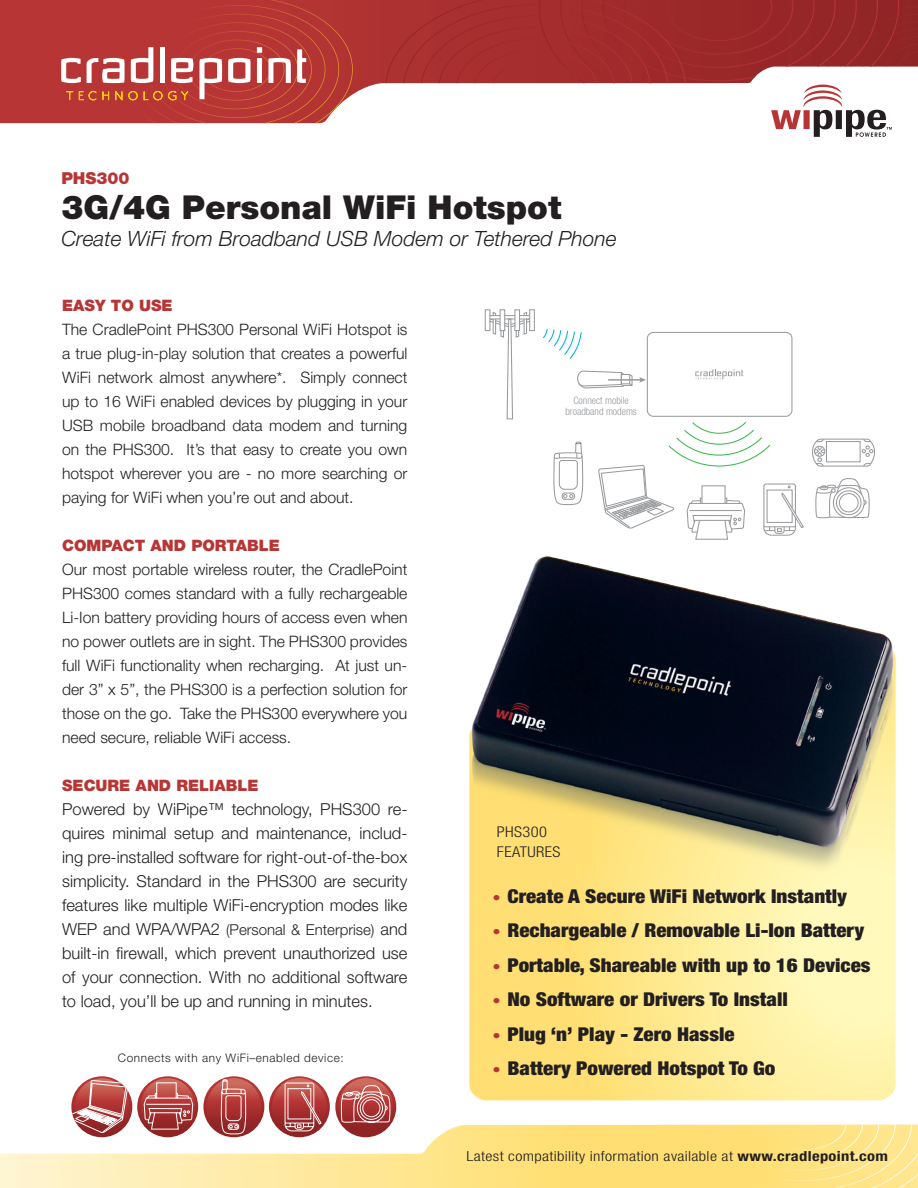
<style>
.page{position:relative;width:918px;height:1188px;background:#fff}
.page>*{position:absolute;margin:0;border:0;box-sizing:border-box;transform-origin:0 0}
.t1{font:900 33px "Helvetica Neue";color:#231f20}
.t2{font:italic 300 21px "Helvetica Neue";color:#231f20}
.t3{font:900 condensed 19.05px "Helvetica Neue";color:#231f20;scale:1.1 1}
.t4{font:300 16.5px/24px "Helvetica Neue";color:#231f20;text-align:justify}
.t5{font:900 16.5px "Helvetica Neue";color:#b83535}
.t6{font:300 15.75px/24px "Helvetica Neue";color:#231f20;text-align:justify}
.t7{font:900 15.75px "Helvetica Neue";color:#b83535}
.t8{font:300 15px "Helvetica Neue";color:#231f20}
.t9{font:300 condensed 14.85px/19.8px "Helvetica Neue";letter-spacing:.025em;color:#231f20;scale:1.11 1}
.t10{font:300 condensed 13.8px "Helvetica Neue";letter-spacing:.02em;color:#231f20;scale:1.19 1}
.t11{font:300 11.7px "Helvetica Neue";letter-spacing:.05em;color:#231f20}
.t12{font:300 condensed 10.35px/11.1px "Helvetica Neue";color:#97999c;text-align:center}
.s1{font-size:16.5px}
.s2{font-size:15px;color:#b83535}
.s3{font-weight:700}
</style>
<div class="page">
<svg style="left:469px;top:878px;width:427px;height:222px"></svg>
<img style="left:469px;top:556px;width:427px;height:322px">
<svg style="left:0;top:0;width:385px;height:123px"></svg>
<svg style="left:385px;top:0;width:533px;height:137px"></svg>
<svg style="left:61px;top:0;width:294px;height:123px"></svg>
<svg style="left:0;top:1125px;width:665px;height:63px"></svg>
<svg style="left:665px;top:1125px;width:253px;height:63px"></svg>
<svg style="left:335px;top:1076px;width:61px;height:61px"></svg>
<svg style="left:338px;top:1078px;width:55px;height:58px"></svg>
<svg style="left:269px;top:1076px;width:61px;height:61px"></svg>
<svg style="left:272px;top:1078px;width:55px;height:58px"></svg>
<svg style="left:203px;top:1076px;width:61px;height:61px"></svg>
<svg style="left:206px;top:1076px;width:55px;height:60px"></svg>
<svg style="left:137px;top:1076px;width:61px;height:61px"></svg>
<svg style="left:140px;top:1078px;width:55px;height:58px"></svg>
<svg style="left:71px;top:1076px;width:58px;height:60px"></svg>
<div style="left:485px;top:309px;width:5px;height:22px;border:1px solid #97999c"></div>
<div style="left:500px;top:309px;width:5px;height:22px;border:1px solid #97999c"></div>
<div style="left:514px;top:309px;width:6px;height:22px;border:1px solid #97999c"></div>
<div style="left:529px;top:309px;width:6px;height:22px;border:1px solid #97999c"></div>
<svg style="left:815px;top:478px;width:55px;height:40px"></svg>
<svg style="left:812px;top:439px;width:63px;height:28px"></svg>
<svg style="left:489px;top:311px;width:315px;height:229px"></svg>
<p class="t5" style="left:61px;top:169px;width:70px">PHS300</p>
<h1 class="t1" style="left:61px;top:187px;width:502px">3G/4G Personal WiFi Hotspot</h1>
<h2 class="t2" style="left:61px;top:226px;width:557px">Create WiFi from Broadband USB Modem or Tethered Phone</h2>
<p class="t7" style="left:62px;top:296px;width:112px">EASY TO USE</p>
<p class="t6" style="left:62px;top:317px;width:347px">The CradlePoint PHS300 Personal WiFi Hotspot is a true plug-in-play solution that creates a powerful WiFi network almost anywhere*. Simply connect up to 16 WiFi enabled devices by plugging in your USB mobile broadband data modem and turning on the PHS300. It’s that easy to create you own hotspot wherever you are - no more searching or paying for WiFi when you’re out and about.</p>
<p class="t7" style="left:62px;top:536px;width:219px">COMPACT AND PORTABLE</p>
<p class="t6" style="left:62px;top:557px;width:347px">Our most portable wireless router, the CradlePoint PHS300 comes standard with a fully rechargeable Li-Ion battery providing hours of access even when no power outlets are in sight. The PHS300 provides full WiFi functionality when recharging. At just un&shy;der 3” x 5”, the PHS300 is a perfection solution for those on the go. Take the PHS300 everywhere you need secure, reliable WiFi access.</p>
<p class="t7" style="left:62px;top:776px;width:198px">SECURE AND RELIABLE</p>
<p class="t4" style="left:62px;top:797px;width:347px">Powered by WiPipe™ technology, PHS300 re&shy;quires minimal setup and maintenance, includ&shy;ing pre-installed software for right-out-of-the-box simplicity. Standard in the PHS300 are security features like multiple WiFi-encryption modes like</p>
<p class="t8" style="left:62px;top:920px;width:347px"><span class="s1">WEP and WPA/WPA2</span> (Personal &amp; Enterprise) <span class="s1">and</span></p>
<p class="t4" style="left:62px;top:941px;width:347px">built-in firewall, which prevent unauthorized use of your connection. With no additional software to load, you’ll be up and running in minutes.</p>
<p class="t11" style="left:118px;top:1050px;width:227px">Connects with any WiFi–enabled device:</p>
<p class="t12" style="left:565px;top:395px;width:73px">Connect mobile broadband modems</p>
<p class="t9" style="left:497px;top:822px;width:59px">PHS300<br>FEATURES</p>
<p class="t3" style="left:492px;top:884px;width:324px"><span class="s2">•</span> Create A Secure WiFi Network Instantly</p>
<p class="t3" style="left:492px;top:919px;width:339px"><span class="s2">•</span> Rechargeable / Removable Li-Ion Battery</p>
<p class="t3" style="left:492px;top:953px;width:345px"><span class="s2">•</span> Portable, Shareable with up to 16 Devices</p>
<p class="t3" style="left:492px;top:988px;width:270px"><span class="s2">•</span> No Software or Drivers To Install</p>
<p class="t3" style="left:492px;top:1022px;width:222px"><span class="s2">•</span> Plug ‘n’ Play - Zero Hassle</p>
<p class="t3" style="left:492px;top:1057px;width:259px"><span class="s2">•</span> Battery Powered Hotspot To Go</p>
<p class="t10" style="left:466px;top:1148px;width:356px">Latest compatibility information available at <span class="s3">www.cradlepoint.com</span></p>
</div>
